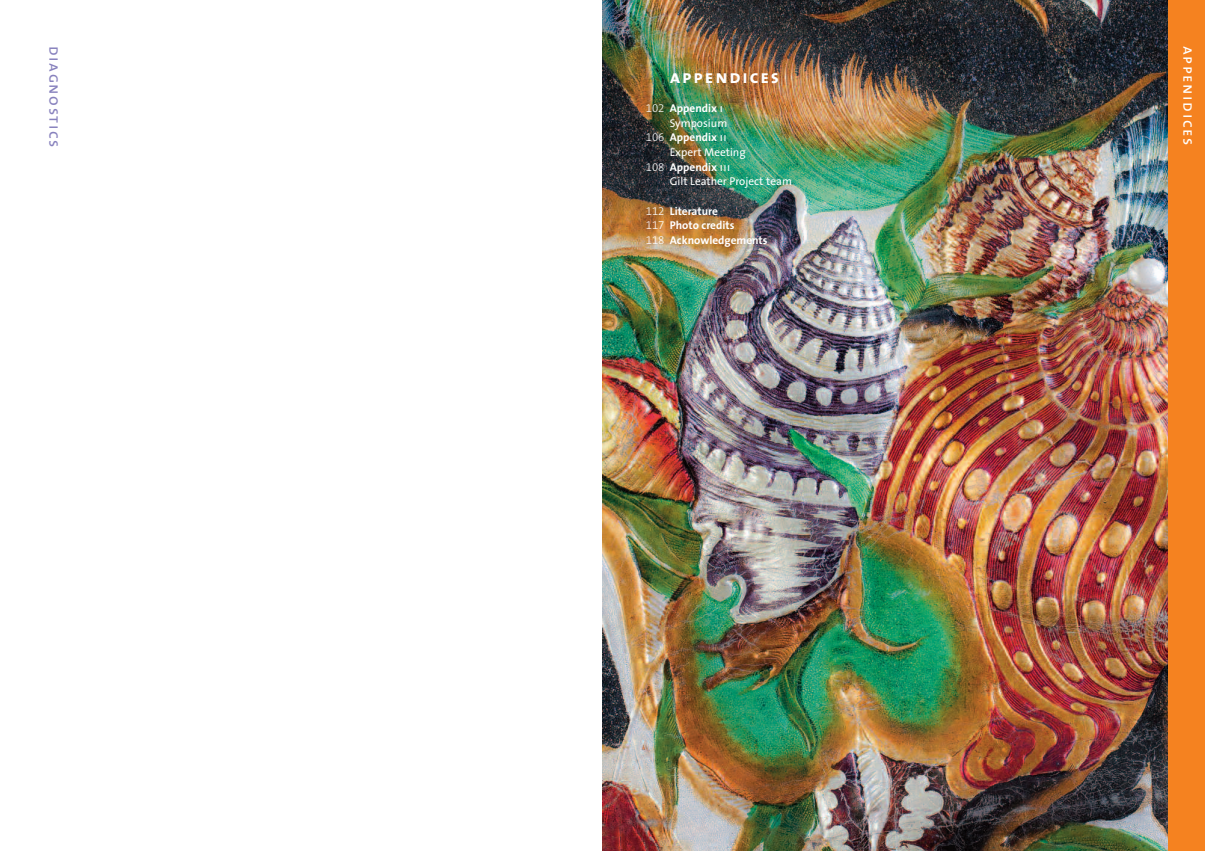
<style>
.page{position:relative;width:1205px;height:851px;background:#fff}
.page>*{position:absolute;margin:0;border:0;box-sizing:border-box;transform-origin:0 0}
.t1{font:18.62px "The Sans Bold Caps";letter-spacing:.1em;color:#fff}
.t2{font:16px "The Sans Caps";letter-spacing:.1em;color:#fff}
.t3{font:16px "The Sans Caps";letter-spacing:.1em;color:#8781bd}
.t4{font:700 11.38px/14.6px "The Sans";color:#fff}
.t5{font:11.38px "The Sans";color:#fff}
.s1{font-family:"The Sans Light Expert";font-weight:400}
.s2{font-family:"The Sans Caps";font-weight:400}
</style>
<div class="page">
<img style="left:602px;top:0;width:566px;height:850px">
<div style="left:1168px;top:0;width:37px;height:850px;background:#f58220"></div>
<h2 class="t3" style="left:60px;top:46px;width:103px;rotate:90deg">diagnostics</h2>
<h1 class="t1" style="left:670px;top:70px;width:111px">appendices</h1>
<p class="t4" style="left:646px;top:102px;width:79px"><span class="s1">102</span> Appendix <span class="s2">i</span></p>
<p class="t5" style="left:670px;top:118px;width:59px">Symposium</p>
<p class="t4" style="left:646px;top:131px;width:82px"><span class="s1">106</span> Appendix <span class="s2">ii</span></p>
<p class="t5" style="left:670px;top:148px;width:77px">Expert Meeting</p>
<p class="t4" style="left:646px;top:160px;width:86px"><span class="s1">108</span> Appendix <span class="s2">iii</span></p>
<p class="t5" style="left:670px;top:177px;width:124px">Gilt Leather Project team</p>
<p class="t4" style="left:646px;top:204px;width:123px"><span class="s1">112</span> Literature<br><span class="s1">117</span> Photo credits<br><span class="s1">118</span> Acknowledgements</p>
<h2 class="t2" style="left:1194px;top:46px;width:101px;rotate:90deg">appenidices</h2>
</div>
